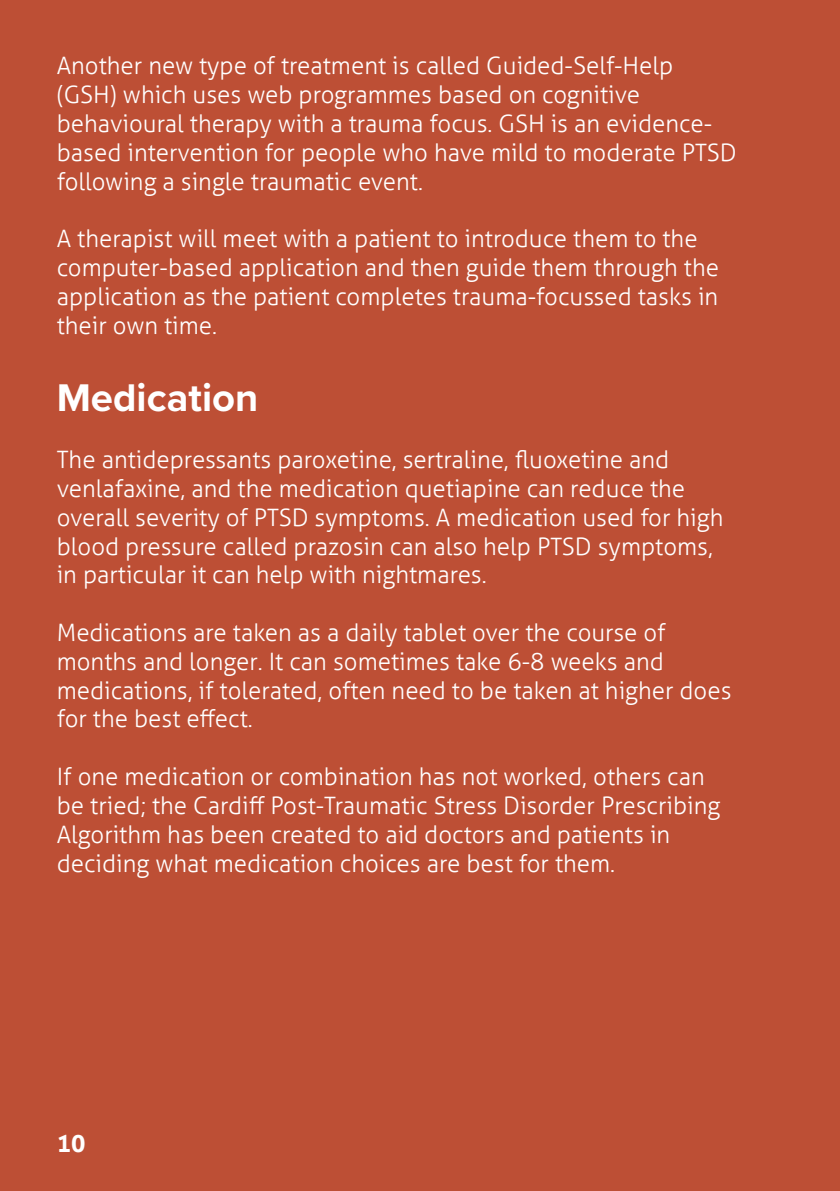
<style>
.page{position:relative;width:840px;height:1191px;background:#fff}
.page>*{position:absolute;margin:0;border:0;box-sizing:border-box;transform-origin:0 0}
.Subheadings__use_thi{font:700 40px "Proxima Nova";color:#fff}
.Paragraph_Style_2__u{font:300 24px/28.8px "Aller";color:#fff}
.t1{font:700 24px "Aller";color:#fff}
</style>
<div class="page">
<div style="left:0;top:0;width:839px;height:1191px;background:#bd4f35"></div>
<p class="Paragraph_Style_2__u" style="left:57px;top:52px;width:680px">Another new type of treatment is called Guided-Self-Help (GSH) which uses web programmes based on cognitive behavioural therapy with a trauma focus. GSH is an evidence&shy;based intervention for people who have mild to moderate PTSD following a single traumatic event.</p>
<p class="Paragraph_Style_2__u" style="left:57px;top:224px;width:663px">A therapist will meet with a patient to introduce them to the computer-based application and then guide them through the application as the patient completes trauma-focussed tasks in their own time.</p>
<p class="Subheadings__use_thi" style="left:57px;top:367px;width:203px">Medication</p>
<p class="Paragraph_Style_2__u" style="left:57px;top:445px;width:667px">The antidepressants paroxetine, sertraline, fluoxetine and venlafaxine, and the medication quetiapine can reduce the overall severity of PTSD symptoms. A medication used for high blood pressure called prazosin can also help PTSD symptoms, in particular it can help with nightmares.</p>
<p class="Paragraph_Style_2__u" style="left:57px;top:618px;width:676px">Medications are taken as a daily tablet over the course of months and longer. It can sometimes take 6-8 weeks and medications, if tolerated, often need to be taken at higher does for the best effect.</p>
<p class="Paragraph_Style_2__u" style="left:57px;top:762px;width:664px">If one medication or combination has not worked, others can be tried; the Cardiff Post-Traumatic Stress Disorder Prescribing Algorithm has been created to aid doctors and patients in deciding what medication choices are best for them.</p>
<p class="t1" style="left:57px;top:1128px;width:30px">10</p>
</div>
